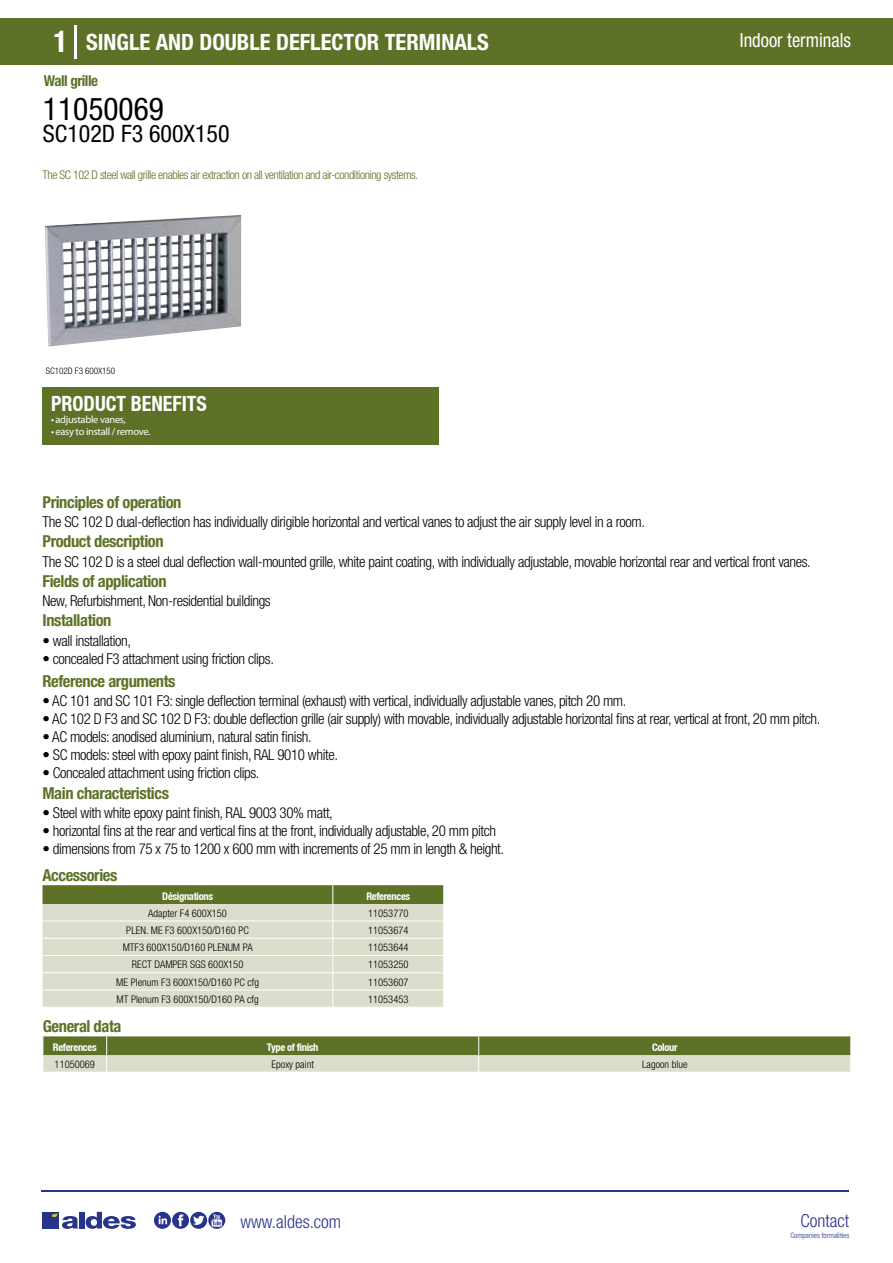
<style>
.page{position:relative;width:893px;height:1263px;background:#fff}
.page>*{position:absolute;margin:0;border:0;box-sizing:border-box;transform-origin:0 0}
.t1{font:condensed 31.5px "Helvetica Neue LT Std";color:#000}
.t2{font:condensed 24px "Helvetica Neue LT Std";color:#000}
.t3{font:700 condensed 22.5px "Helvetica Neue LT Std";color:#fff}
.t4{font:700 condensed 21px "Helvetica Neue";color:#fff;scale:.95 1}
.t5{font:condensed 19.5px "Helvetica Neue LT Std";color:#fff;scale:.95 1}
.t6{font:300 condensed 18px "Helvetica Neue";color:#28348b}
.t7{font:700 condensed 16.5px "Helvetica Neue LT Std";letter-spacing:-.025em;color:#5d7227}
.t8{font:300 condensed 15px "Helvetica Neue LT Std";letter-spacing:-.025em;color:#000}
.t9{font:700 condensed 15px "Helvetica Neue LT Std";letter-spacing:-.035em;color:#5d7227}
.t10{font:300 condensed 12px "Helvetica Neue LT Std";letter-spacing:-.035em;color:#5d7227}
.t11{font:300 condensed 10.5px "Helvetica Neue";color:#000}
.t12{font:700 condensed 10.5px "Helvetica Neue";letter-spacing:-.03em;color:#fff}
.t13{font:10.5px "Myriad Pro";letter-spacing:-.03em;color:#fff}
.t14{font:300 condensed 9px "Helvetica Neue";color:#000}
.t15{font:300 condensed 7.5px "Helvetica Neue";color:#28348b}
.s1{font-size:30px}
</style>
<div class="page">
<div style="left:0;top:18px;width:893px;height:46px;background:#5d7227"></div>
<div style="left:43px;top:387px;width:396px;height:57px;background:#5d7227"></div>
<hr style="left:74px;top:25px;width:2px;height:33px;background:#fff">
<svg style="left:45px;top:215px;width:197px;height:132px"></svg>
<svg style="left:43px;top:885px;width:401px;height:122px;background:#caceb5"></svg>
<svg style="left:43px;top:1036px;width:808px;height:36px;background:#9ba678"></svg>
<hr style="left:41px;top:1190px;width:808px;height:1px;background:#28348b">
<svg style="left:154px;top:1212px;width:71px;height:17px"></svg>
<div style="left:42px;top:1212px;width:17px;height:16px;background:#28348b"></div>
<div style="left:79px;top:1212px;width:5px;height:16px;background:#28348b"></div>
<svg style="left:86px;top:1212px;width:50px;height:17px"></svg>
<svg style="left:52px;top:1213px;width:26px;height:16px"></svg>
<h3 class="t3" style="left:54px;top:28px;width:437px"><span class="s1">1</span> SINGLE AND DOUBLE DEFLECTOR TERMINALS</h3>
<h3 class="t5" style="left:740px;top:29px;width:118px">Indoor terminals</h3>
<p class="t9" style="left:44px;top:71px;width:56px">Wall grille</p>
<h1 class="t1" style="left:43px;top:91px;width:122px">11050069</h1>
<h2 class="t2" style="left:43px;top:120px;width:188px">SC102D F3 600X150</h2>
<p class="t10" style="left:43px;top:167px;width:377px">The SC 102 D steel wall grille enables air extraction on all ventilation and air-conditioning systems.</p>
<p class="t14" style="left:46px;top:365px;width:71px">SC102D F3 600X150</p>
<p class="t14" style="left:46px;top:365px;width:49px">Grille SC 102D</p>
<h3 class="t4" style="left:51px;top:391px;width:166px">PRODUCT BENEFITS</h3>
<p class="t13" style="left:51px;top:413px;width:76px">• adjustable vanes,</p>
<p class="t13" style="left:51px;top:425px;width:101px">• easy to install / remove.</p>
<p class="t7" style="left:43px;top:492px;width:140px">Principles of operation</p>
<p class="t7" style="left:43px;top:531px;width:123px">Product description</p>
<p class="t7" style="left:43px;top:571px;width:126px">Fields of application</p>
<p class="t7" style="left:43px;top:610px;width:70px">Installation</p>
<p class="t8" style="left:43px;top:513px;width:604px">The SC 102 D dual-deflection has individually dirigible horizontal and vertical vanes to adjust the air supply level in a room.</p>
<p class="t8" style="left:43px;top:553px;width:770px">The SC 102 D is a steel dual deflection wall-mounted grille, white paint coating, with individually adjustable, movable horizontal rear and vertical front vanes.</p>
<p class="t8" style="left:43px;top:592px;width:230px">New, Refurbishment, Non-residential buildings</p>
<p class="t8" style="left:43px;top:632px;width:90px">• wall installation,</p>
<p class="t8" style="left:43px;top:650px;width:233px">• concealed F3 attachment using friction clips.</p>
<p class="t7" style="left:43px;top:671px;width:135px">Reference arguments</p>
<p class="t8" style="left:43px;top:692px;width:585px">• AC 101 and SC 101 F3: single deflection terminal (exhaust) with vertical, individually adjustable vanes, pitch 20 mm.</p>
<p class="t8" style="left:43px;top:710px;width:779px">• AC 102 D F3 and SC 102 D F3: double deflection grille (air supply) with movable, individually adjustable horizontal fins at rear, vertical at front, 20 mm pitch.</p>
<p class="t8" style="left:43px;top:728px;width:271px">• AC models: anodised aluminium, natural satin finish.</p>
<p class="t8" style="left:43px;top:746px;width:297px">• SC models: steel with epoxy paint finish, RAL 9010 white.</p>
<p class="t8" style="left:43px;top:764px;width:219px">• Concealed attachment using friction clips.</p>
<p class="t7" style="left:43px;top:783px;width:128px">Main characteristics</p>
<p class="t8" style="left:43px;top:804px;width:292px">• Steel with white epoxy paint finish, RAL 9003 30% matt,</p>
<p class="t8" style="left:43px;top:822px;width:455px">• horizontal fins at the rear and vertical fins at the front, individually adjustable, 20 mm pitch</p>
<p class="t8" style="left:43px;top:840px;width:463px">• dimensions from 75 x 75 to 1200 x 600 mm with increments of 25 mm in length &amp; height.</p>
<p class="t7" style="left:43px;top:865px;width:76px">Accessories</p>
<p class="t12" style="left:162px;top:890px;width:52px">Désignations</p>
<p class="t12" style="left:366px;top:890px;width:45px">References</p>
<p class="t11" style="left:148px;top:907px;width:80px">Adapter F4 600X150</p>
<p class="t11" style="left:368px;top:907px;width:42px">11053770</p>
<p class="t11" style="left:126px;top:924px;width:124px">PLEN. ME F3 600X150/D160 PC</p>
<p class="t11" style="left:368px;top:924px;width:42px">11053674</p>
<p class="t11" style="left:123px;top:941px;width:131px">MTF3 600X150/D160 PLENUM PA</p>
<p class="t11" style="left:368px;top:941px;width:42px">11053644</p>
<p class="t11" style="left:132px;top:958px;width:113px">RECT DAMPER SGS 600X150</p>
<p class="t11" style="left:368px;top:958px;width:42px">11053250</p>
<p class="t11" style="left:116px;top:976px;width:144px">ME Plenum F3 600X150/D160 PC cfg</p>
<p class="t11" style="left:368px;top:976px;width:42px">11053607</p>
<p class="t11" style="left:117px;top:993px;width:144px">MT Plenum F3 600X150/D160 PA cfg</p>
<p class="t11" style="left:368px;top:993px;width:42px">11053453</p>
<p class="t7" style="left:43px;top:1016px;width:80px">General data</p>
<p class="t12" style="left:53px;top:1041px;width:45px">References</p>
<p class="t12" style="left:267px;top:1041px;width:53px">Type of finish</p>
<p class="t12" style="left:652px;top:1041px;width:27px">Colour</p>
<p class="t11" style="left:55px;top:1058px;width:42px">11050069</p>
<p class="t11" style="left:272px;top:1058px;width:44px">Epoxy paint</p>
<p class="t11" style="left:642px;top:1058px;width:47px">Lagoon blue</p>
<p class="t6" style="left:240px;top:1211px;width:102px">www.aldes.com</p>
<p class="t6" style="left:800px;top:1211px;width:50px">Contact</p>
<p class="t15" style="left:790px;top:1230px;width:60px">Companies formalities</p>
</div>
